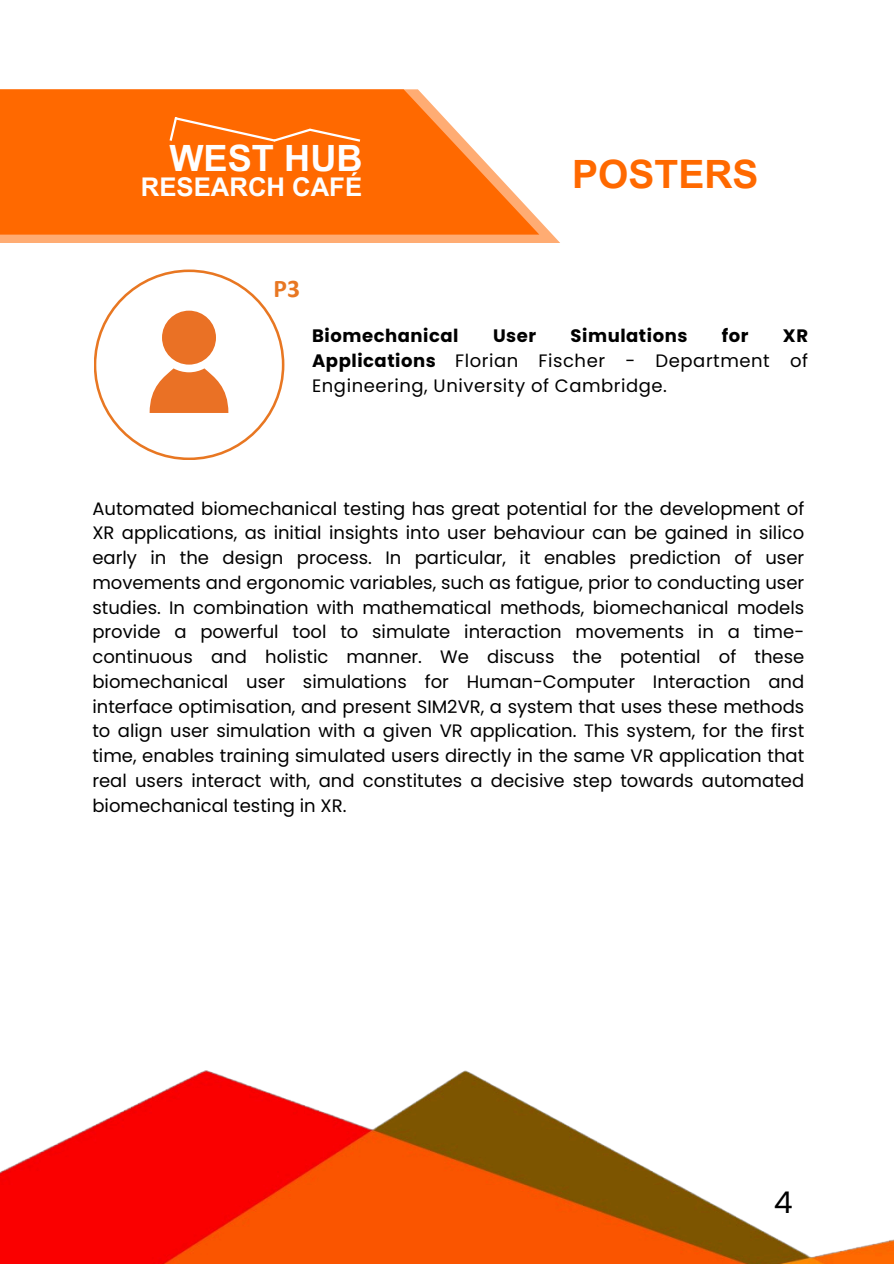
<style>
.page{position:relative;width:894px;height:1264px;background:#fff}
.page>*{position:absolute;margin:0;border:0;box-sizing:border-box;transform-origin:0 0}
.t1{font:700 39px "Arial MT Pro";color:#ff6900}
.t2{font:700 36.3px "Arial MT Pro";color:#fefefe}
.t3{font:30px "Poppins";color:#000}
.t4{font:700 25.8px "Arial MT Pro";color:#fefefe}
.t5{font:700 25.5px "Calibri";color:#e87722}
.t6{font:18px/24.8px "Poppins";letter-spacing:.015em;color:#000;text-align:justify}
.t7{font:700 18px "Poppins";letter-spacing:.03em;color:#000}
.s1{font-weight:700}
</style>
<div class="page">
<svg style="left:100px;top:275px;width:178px;height:76px"></svg>
<div style="left:0;top:220px;width:560px;height:23px;background:#ffac73"></div>
<svg style="left:0;top:89px;width:539px;height:146px;fill:#ff6900"></svg>
<svg style="left:168px;top:114px;width:194px;height:29px"></svg>
<img style="left:0;top:351px;width:893px;height:912px">
<h2 class="t2" style="left:169px;top:145px;width:195px">WEST HUB</h2>
<h1 class="t4" style="left:141px;top:177px;width:223px">RESEARCH CAFÉ</h1>
<p class="t5" style="left:273px;top:277px;width:28px">P3</p>
<h1 class="t1" style="left:572px;top:159px;width:188px">POSTERS</h1>
<p class="t7" style="left:312px;top:323px;width:148px">Biomechanical</p>
<p class="t7" style="left:493px;top:323px;width:45px">User</p>
<p class="t7" style="left:570px;top:323px;width:118px">Simulations</p>
<p class="t7" style="left:721px;top:323px;width:28px">for</p>
<p class="t6" style="left:312px;top:324px;width:497px;text-indent:470px"><span class="s1">XR Applications</span> Florian Fischer - Department of Engineering, University of Cambridge.</p>
<p class="t6" style="left:92px;top:496px;width:713px">Automated biomechanical testing has great potential for the development of XR applications, as initial insights into user behaviour can be gained in silico early in the design process. In particular, it enables prediction of user movements and ergonomic variables, such as fatigue, prior to conducting user studies. In combination with mathematical methods, biomechanical models provide a powerful tool to simulate interaction movements in a time&shy;continuous and holistic manner. We discuss the potential of these biomechanical user simulations for Human-Computer Interaction and interface optimisation, and present SIM2VR, a system that uses these methods to align user simulation with a given VR application. This system, for the first time, enables training simulated users directly in the same VR application that real users interact with, and constitutes a decisive step towards automated biomechanical testing in XR.</p>
<p class="t3" style="left:773px;top:1181px;width:20px">4</p>
</div>
